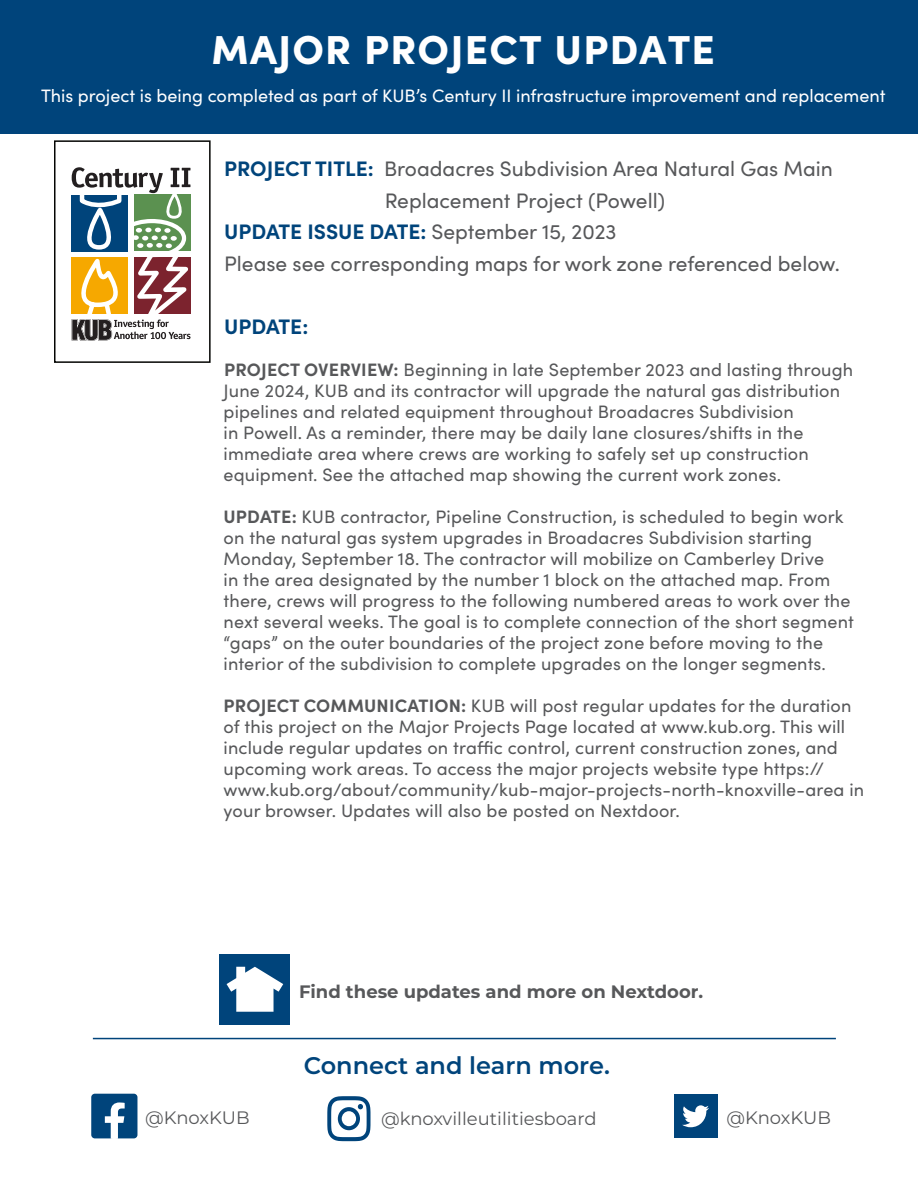
<style>
.page{position:relative;width:918px;height:1188px;background:#fff}
.page>*{position:absolute;margin:0;border:0;box-sizing:border-box;transform-origin:0 0}
.t1{font:900 40.5px "Sofia Pro";letter-spacing:.03em;color:#fff}
.t2{font:600 24px "Montserrat";color:#00447b}
.t3{font:21px "Sofia Pro";color:#57585a}
.t4{font:700 21px "Sofia Pro";color:#00447b}
.t5{font:18px/21px "Sofia Pro";letter-spacing:.01em;color:#57585a}
.t6{font:18px "Sofia Pro";color:#fff}
.t7{font:18px "Montserrat";color:#57585a}
.t8{font:700 18px "Montserrat";color:#57585a}
.s1{font-weight:700;color:#00447b}
.s2{font-weight:400;color:#57585a}
.s3{font-weight:700}
</style>
<div class="page">
<div style="left:0;top:0;width:918px;height:134px;background:#00447b"></div>
<svg style="left:71px;top:167px;width:120px;height:174px"></svg>
<div style="left:54px;top:140px;width:157px;height:223px;border:2px solid #040503"></div>
<div style="left:91px;top:1094px;width:46px;height:44px;background:#00447b;border-radius:4px"></div>
<svg style="left:105px;top:1102px;width:20px;height:37px"></svg>
<svg style="left:327px;top:1096px;width:44px;height:45px"></svg>
<div style="left:674px;top:1095px;width:43px;height:43px;background:#00447b"></div>
<svg style="left:682px;top:1105px;width:27px;height:22px"></svg>
<hr style="left:93px;top:1038px;width:743px;height:1px;background:#00447b">
<div style="left:219px;top:954px;width:71px;height:71px;background:#00447b"></div>
<svg style="left:227px;top:967px;width:56px;height:45px"></svg>
<p class="t1" style="left:212px;top:18px;width:505px">MAJOR PROJECT UPDATE</p>
<p class="t6" style="left:41px;top:82px;width:846px">This project is being completed as part of KUB’s Century II infrastructure improvement and replacement</p>
<p class="t3" style="left:224px;top:153px;width:610px"><span class="s1">PROJECT TITLE:</span> Broadacres Subdivision Area Natural Gas Main</p>
<p class="t3" style="left:385px;top:185px;width:282px">Replacement Project (Powell)</p>
<p class="t4" style="left:224px;top:216px;width:394px">UPDATE ISSUE DATE: <span class="s2">September 15, 2023</span></p>
<p class="t3" style="left:224px;top:248px;width:617px">Please see corresponding maps for work zone referenced below.</p>
<p class="t4" style="left:224px;top:310px;width:86px">UPDATE:</p>
<p class="t5" style="left:224px;top:358px;width:631px"><span class="s3">PROJECT OVERVIEW:</span> Beginning in late September 2023 and lasting through June 2024, KUB and its contractor will upgrade the natural gas distribution pipelines and related equipment throughout Broadacres Subdivision<br>in Powell. As a reminder, there may be daily lane closures/shifts in the immediate area where crews are working to safely set up construction equipment. See the attached map showing the current work zones.</p>
<p class="t5" style="left:224px;top:505px;width:632px"><span class="s3">UPDATE:</span> KUB contractor, Pipeline Construction, is scheduled to begin work on the natural gas system upgrades in Broadacres Subdivision starting Monday, September 18. The contractor will mobilize on Camberley Drive<br>in the area designated by the number 1 block on the attached map. From there, crews will progress to the following numbered areas to work over the next several weeks. The goal is to complete connection of the short segment “gaps” on the outer boundaries of the project zone before moving to the interior of the subdivision to complete upgrades on the longer segments.</p>
<p class="t5" style="left:224px;top:694px;width:642px"><span class="s3">PROJECT COMMUNICATION:</span> KUB will post regular updates for the duration of this project on the Major Projects Page located at www.kub.org. This will include regular updates on traffic control, current construction zones, and upcoming work areas. To access the major projects website type https:// www.kub.org/about/community/kub-major-projects-north-knoxville-area in your browser. Updates will also be posted on Nextdoor.</p>
<p class="t8" style="left:299px;top:978px;width:406px">Find these updates and more on Nextdoor.</p>
<p class="t2" style="left:304px;top:1049px;width:308px">Connect and learn more.</p>
<p class="t7" style="left:145px;top:1105px;width:106px">@KnoxKUB</p>
<p class="t7" style="left:381px;top:1106px;width:217px">@knoxvilleutilitiesboard</p>
<p class="t7" style="left:727px;top:1105px;width:106px">@KnoxKUB</p>
</div>
